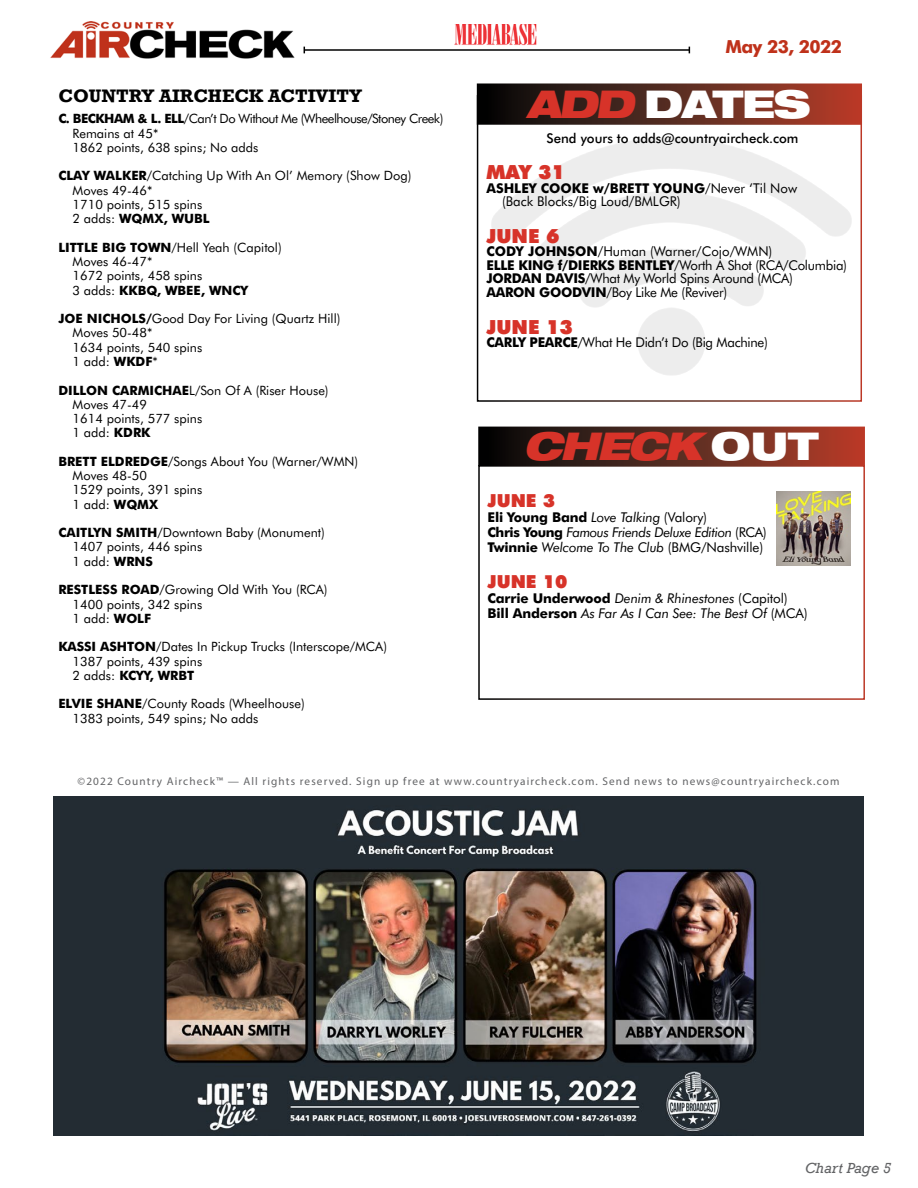
<style>
.page{position:relative;width:918px;height:1188px;background:#fff}
.page>*{position:absolute;margin:0;border:0;box-sizing:border-box;transform-origin:0 0}
.t1{font:italic 900 expanded 38.4px "Helvetica Neue LT Pro";color:#d73329}
.t2{font:900 expanded 38.4px "Helvetica Neue LT Pro";letter-spacing:-.03em;color:#fff}
.t3{font:900 19.5px "Futura BT";color:#d73329}
.t4{font:700 18.6px "Rockwell";color:#000}
.t5{font:900 18px "Futura BT";color:#d73329}
.t6{font:700 18px "Futura BT";letter-spacing:-.03em;color:#bf311a}
.t7{font:italic 15px "Rockwell";color:#636466}
.t8{font:13.5px/13.5px "Futura BT";letter-spacing:-.02em;color:#000}
.t9{font:italic 13.5px/15px "Futura BT";letter-spacing:-.03em;color:#000}
.t10{font:italic 13.5px/15px "Futura BT";letter-spacing:-.01em;color:#000}
.t11{font:13.5px/13.5px "Futura BT";color:#000}
.t12{font:500 13.5px "Futura BT";color:#000}
.t13{font:12.9px/14.2px "Futura BT";color:#000}
.t14{font:12.9px/14.2px "Futura BT";letter-spacing:-.04em;color:#000}
.t15{font:11.25px "Myriad Pro";letter-spacing:.1em;color:#636466}
.s1{font-weight:700}
.s2{color:#d73329}
.s3{font-style:normal;color:#fff}
.s4{font-weight:700;font-style:normal}
.s5{font-style:normal}
</style>
<div class="page">
<img style="left:50px;top:21px;width:245px;height:38px">
<hr style="left:304px;top:49px;width:385px;height:2px;background:#000">
<img style="left:455px;top:24px;width:82px;height:22px">
<div style="left:478px;top:465px;width:387px;height:235px;border:2px solid #fff"></div>
<div style="left:478px;top:427px;width:387px;height:39px;background:linear-gradient(to right,#000d0d,#b4422e)"></div>
<div style="left:477px;top:95px;width:385px;height:307px;border:2px solid #fff"></div>
<div style="left:477px;top:83px;width:385px;height:42px;background:linear-gradient(to right,#000d0d,#b4422e)"></div>
<img style="left:777px;top:491px;width:73px;height:74px">
<img style="left:54px;top:796px;width:810px;height:340px">
<h3 class="t4" style="left:59px;top:84px;width:305px">COUNTRY AIRCHECK ACTIVITY</h3>
<p class="t14" style="left:73px;top:112px;width:372px;text-indent:-14px"><span class="s1">C. BECKHAM &amp; L. ELL</span>/Can’t Do Without Me (Wheelhouse/Stoney Creek)<br>Remains at 45*<br>1862 points, 638 spins; No adds</p>
<p class="t13" style="left:73px;top:169px;width:340px;text-indent:-14px"><span class="s1">CLAY WALKER</span>/Catching Up With An Ol’ Memory (Show Dog)<br>Moves 49-46*<br>1710 points, 515 spins<br>2 adds: <span class="s1">WQMX, WUBL</span></p>
<p class="t13" style="left:73px;top:240px;width:211px;text-indent:-14px"><span class="s1">LITTLE BIG TOWN</span>/Hell Yeah (Capitol)<br>Moves 46-47*<br>1672 points, 458 spins<br>3 adds: <span class="s1">KKBQ, WBEE, WNCY</span></p>
<p class="t13" style="left:73px;top:311px;width:269px;text-indent:-14px"><span class="s1">JOE NICHOLS/</span>Good Day For Living (Quartz Hill)<br>Moves 50-48*<br>1634 points, 540 spins<br>1 add: <span class="s1">WKDF</span>*</p>
<p class="t13" style="left:73px;top:383px;width:258px;text-indent:-14px"><span class="s1">DILLON CARMICHAE</span>L/Son Of A (Riser House)<br>Moves 47-49<br>1614 points, 577 spins<br>1 add: <span class="s1">KDRK</span></p>
<p class="t13" style="left:73px;top:454px;width:287px;text-indent:-14px"><span class="s1">BRETT ELDREDGE</span>/Songs About You (Warner/WMN)<br>Moves 48-50<br>1529 points, 391 spins<br>1 add: <span class="s1">WQMX</span></p>
<p class="t13" style="left:73px;top:525px;width:254px;text-indent:-14px"><span class="s1">CAITLYN SMITH</span>/Downtown Baby (Monument)<br>1407 points, 446 spins<br>1 add: <span class="s1">WRNS</span></p>
<p class="t13" style="left:73px;top:582px;width:257px;text-indent:-14px"><span class="s1">RESTLESS ROAD</span>/Growing Old With You (RCA)<br>1400 points, 342 spins<br>1 add: <span class="s1">WOLF</span></p>
<p class="t13" style="left:73px;top:640px;width:316px;text-indent:-14px"><span class="s1">KASSI ASHTON</span>/Dates In Pickup Trucks (Interscope/MCA)<br>1387 points, 439 spins<br>2 adds: <span class="s1">KCYY, WRBT</span></p>
<p class="t13" style="left:73px;top:697px;width:234px;text-indent:-14px"><span class="s1">ELVIE SHANE</span>/County Roads (Wheelhouse)<br>1383 points, 549 spins; No adds</p>
<h3 class="t6" style="left:726px;top:35px;width:118px">May 23, 2022</h3>
<h1 class="t2" style="left:527px;top:79px;width:285px"><span class="s2">ADD</span>DATES</h1>
<p class="t12" style="left:547px;top:130px;width:253px">Send yours to adds@countryaircheck.com</p>
<h2 class="t3" style="left:486px;top:160px;width:80px">MAY 31</h2>
<p class="t11" style="left:502px;top:181px;width:297px;text-indent:-16px"><span class="s1">ASHLEY COOKE w/BRETT YOUNG</span>/Never ‘Til Now (Back Blocks/Big Loud/BMLGR)</p>
<h2 class="t3" style="left:486px;top:224px;width:75px">JUNE 6</h2>
<p class="t8" style="left:486px;top:245px;width:362px"><span class="s1">CODY JOHNSON</span>/Human (Warner/Cojo/WMN)<br><span class="s1">ELLE KING f/DIERKS BENTLEY</span>/Worth A Shot (RCA/Columbia)<br><span class="s1">JORDAN DAVIS</span>/What My World Spins Around (MCA)<br><span class="s1">AARON GOODVIN</span>/Boy Like Me (Reviver)</p>
<h2 class="t3" style="left:486px;top:315px;width:88px">JUNE 13</h2>
<p class="t8" style="left:486px;top:336px;width:283px"><span class="s1">CARLY PEARCE</span>/What He Didn’t Do (Big Machine)</p>
<h1 class="t1" style="left:523px;top:421px;width:297px">CHECK <span class="s3">O U T</span></h1>
<h3 class="t5" style="left:488px;top:489px;width:69px">JUNE 3</h3>
<p class="t9" style="left:488px;top:509px;width:281px"><span class="s4">Eli Young Band</span> Love Talking <span class="s5">(Valory)<br></span><span class="s4">Chris Young</span> Famous Friends Deluxe Edition <span class="s5">(RCA)<br></span><span class="s4">Twinnie</span> Welcome To The Club <span class="s5">(BMG/Nashville)</span></p>
<h3 class="t5" style="left:488px;top:571px;width:81px">JUNE 10</h3>
<p class="t10" style="left:488px;top:591px;width:322px"><span class="s4">Carrie Underwood</span> Denim &amp; Rhinestones <span class="s5">(Capitol)<br></span><span class="s4">Bill Anderson</span> As Far As I Can See: The Best Of <span class="s5">(MCA)</span></p>
<p class="t13" style="left:73px;top:768px;width:75px">1 add: <span class="s1">KJKE</span></p>
<p class="t15" style="left:78px;top:774px;width:763px">©2022 Country Aircheck™ — All rights reserved. Sign up free at www.countryaircheck.com. Send news to news@countryaircheck.com</p>
<p class="t7" style="left:805px;top:1159px;width:87px">Chart Page 5</p>
</div>
